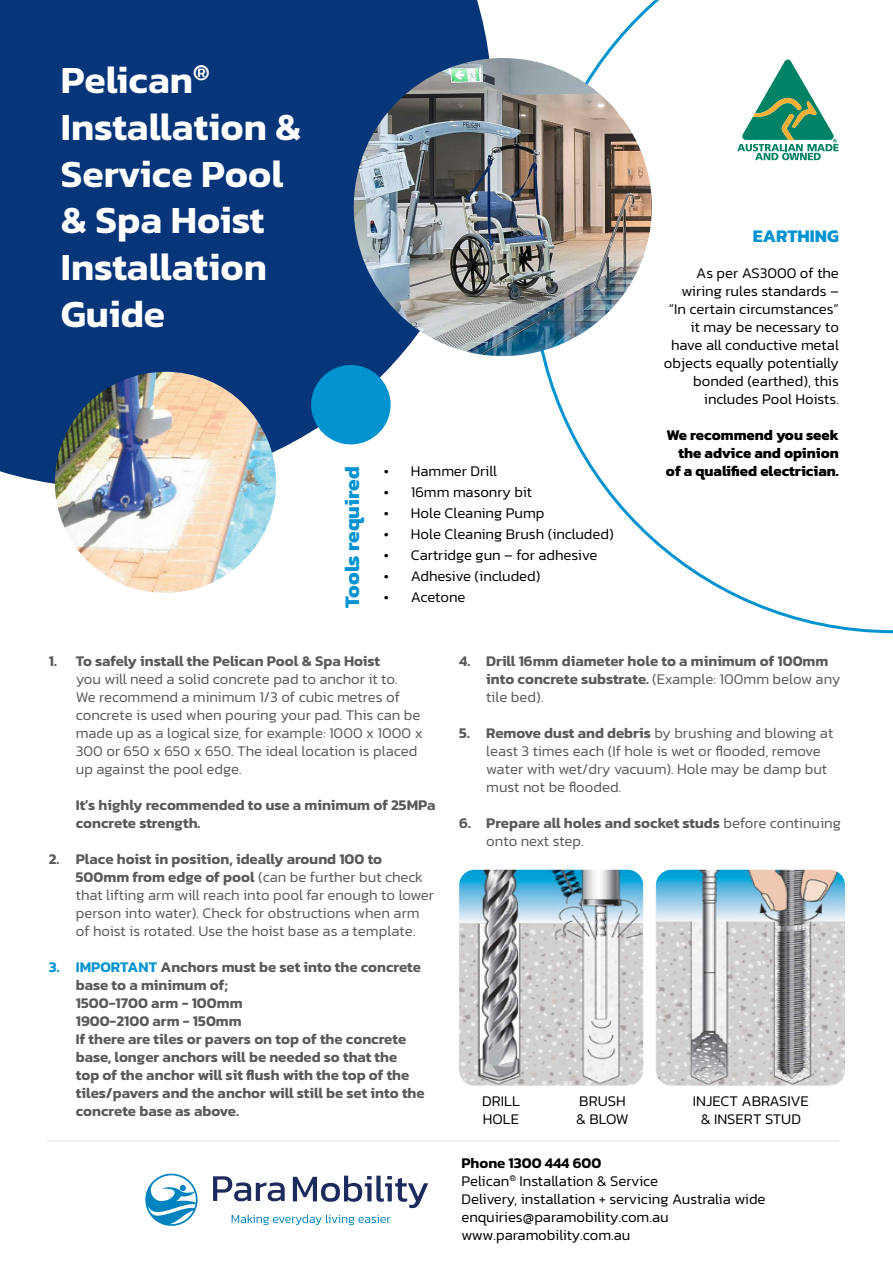
<style>
.page{position:relative;width:893px;height:1263px;background:#fff}
.page>*{position:absolute;margin:0;border:0;box-sizing:border-box;transform-origin:0 0}
.t1{font:600 39px/46.8px "Kanit";color:#fff}
.t2{font:700 21px "Kanit";color:#0093d0}
.t3{font:700 18px "Kanit";color:#0093d0}
.t4{font:300 15px/18px "Kanit";color:#58595b}
.t5{font:600 15px/18px "Kanit";color:#58595b}
.t6{font:300 15px/18px "Kanit";color:#000}
.t7{font:700 15px/18px "Kanit";color:#000;text-align:right}
.s1{font-weight:600}
.s2{color:#0093d0}
.s3{font-weight:300}
</style>
<div class="page">
<img style="left:459px;top:870px;width:184px;height:216px">
<img style="left:656px;top:870px;width:189px;height:216px">
<svg style="left:0;top:0;width:491px;height:485px;fill:#06357a"></svg>
<svg style="left:532px;top:0;width:361px;height:633px"></svg>
<img style="left:354px;top:58px;width:298px;height:298px;border-radius:149px">
<svg style="left:727px;top:55px;width:123px;height:109px"></svg>
<svg style="left:308px;top:362px;width:86px;height:86px"></svg>
<img style="left:55px;top:372px;width:221px;height:221px;border-radius:111px">
<svg style="left:232px;top:1214px;width:158px;height:11px"></svg>
<svg style="left:213px;top:1176px;width:72px;height:25px"></svg>
<svg style="left:293px;top:1175px;width:135px;height:33px"></svg>
<svg style="left:145px;top:1173px;width:53px;height:53px"></svg>
<hr style="left:47px;top:1140px;width:792px;height:1px;background:#ebebec">
<h1 class="t1" style="left:61px;top:55px;width:242px">Pelican<sup>®<br></sup>Installation &amp;<br>Service Pool &amp; Spa Hoist<br>Installation<br>Guide</h1>
<h2 class="t2" style="left:336px;top:608px;width:143px;rotate:-90deg">Tools required</h2>
<p class="t6" style="left:384px;top:462px;width:115px">• Hammer Drill</p>
<p class="t6" style="left:384px;top:483px;width:150px">• 16mm masonry bit</p>
<p class="t6" style="left:384px;top:504px;width:162px">• Hole Cleaning Pump</p>
<p class="t6" style="left:384px;top:525px;width:231px">• Hole Cleaning Brush (included)</p>
<p class="t6" style="left:384px;top:546px;width:215px">• Cartridge gun – for adhesive</p>
<p class="t6" style="left:384px;top:567px;width:158px">• Adhesive (included)</p>
<p class="t6" style="left:384px;top:588px;width:83px">• Acetone</p>
<p class="t3" style="left:753px;top:222px;width:88px">EARTHING</p>
<p class="t6" style="left:664px;top:264px;width:177px;text-align:right">As per AS3000 of the wiring rules standards – “In certain circumstances” it may be necessary to have all conductive metal objects equally potentially bonded (earthed), this includes Pool Hoists.</p>
<p class="t7" style="left:666px;top:425px;width:175px">We recommend you seek the advice and opinion of a qualified electrician.</p>
<p class="t5" style="left:49px;top:651px;width:333px">1. To safely install the Pelican Pool &amp; Spa Hoist</p>
<p class="t4" style="left:76px;top:670px;width:348px">you will need a solid concrete pad to anchor it to.<br>We recommend a minimum 1/3 of cubic metres of concrete is used when pouring your pad. This can be made up as a logical size, for example: 1000 x 1000 x 300 or 650 x 650 x 650. The ideal location is placed up against the pool edge.</p>
<p class="t5" style="left:76px;top:795px;width:361px">It’s highly recommended to use a minimum of 25MPa concrete strength.</p>
<p class="t4" style="left:76px;top:850px;width:360px;text-indent:-27px"><span class="s1">2. Place hoist in position, ideally around 100 to 500mm from edge of pool</span> (can be further but check that lifting arm will reach into pool far enough to lower person into water). Check for obstructions when arm of hoist is rotated. Use the hoist base as a template.</p>
<p class="t5" style="left:76px;top:957px;width:350px;text-indent:-27px"><span class="s2">3. IMPORTANT</span> Anchors must be set into the concrete base to a minimum of;<br>1500-1700 arm - 100mm<br>1900-2100 arm - 150mm<br>If there are tiles or pavers on top of the concrete base, longer anchors will be needed so that the<br>top of the anchor will sit flush with the top of the tiles/pavers and the anchor will still be set into the concrete base as above.</p>
<p class="t5" style="left:486px;top:651px;width:356px;text-indent:-27px">4. Drill 16mm diameter hole to a minimum of 100mm into concrete substrate. <span class="s3">(Example: 100mm below any tile bed).</span></p>
<p class="t4" style="left:486px;top:724px;width:349px;text-indent:-27px"><span class="s1">5. Remove dust and debris</span> by brushing and blowing at least 3 times each (If hole is wet or flooded, remove water with wet/dry vacuum). Hole may be damp but must not be flooded.</p>
<p class="t5" style="left:486px;top:813px;width:356px;text-indent:-27px">6. Prepare all holes and socket studs <span class="s3">before continuing onto next step.</span></p>
<p class="t6" style="left:482px;top:1092px;width:39px">DRILL<br>HOLE</p>
<p class="t6" style="left:576px;top:1092px;width:54px">BRUSH &amp; BLOW</p>
<p class="t6" style="left:693px;top:1092px;width:118px;text-align:center">INJECT ABRASIVE &amp; INSERT STUD</p>
<p class="t6" style="left:461px;top:1154px;width:305px"><span class="s1">Phone 1300 444 600<br></span>Pelican<sup>®</sup> Installation &amp; Service<br>Delivery, installation + servicing Australia wide enquiries@paramobility.com.au www.paramobility.com.au</p>
</div>
